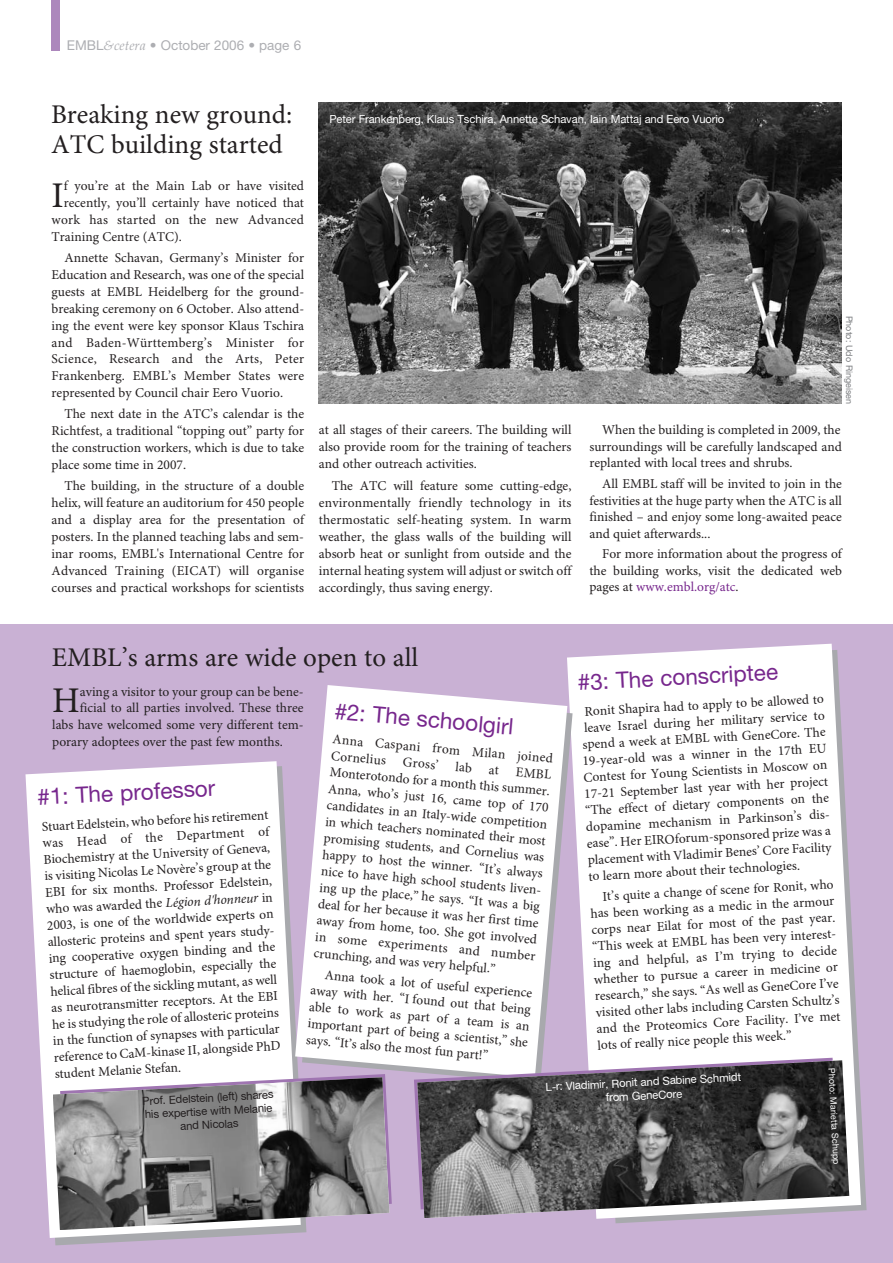
<style>
.page{position:relative;width:893px;height:1263px;background:#fff}
.page>*{position:absolute;margin:0;border:0;box-sizing:border-box;transform-origin:0 0}
.t1{font:36.15px "Minion Pro";color:#231f20}
.t2{font:27px/30px "Minion Pro";color:#231f20}
.t3{font:22.5px "Helvetica Neue LT Pro";color:#77278d}
.t4{font:13.5px/16.5px "Minion Pro";color:#231f20;text-align:justify}
.t5{font:13.5px "Minion Pro";letter-spacing:.02em;color:#231f20}
.t6{font:13.5px "Helvetica Neue LT Pro";color:#adaeb2}
.t7{font:11.25px/13.5px "Helvetica Neue LT Pro";letter-spacing:-.01em;color:#fff;text-align:center}
.t8{font:11.25px/13.5px "Helvetica Neue LT Pro";color:#231f20;text-align:center}
.t9{font:9px "Helvetica Neue LT Pro";color:#fff}
.t10{font:9px "Helvetica Neue LT Pro";color:#7b7d80}
.s1{font-family:"Palatino";font-style:italic}
.s2{color:#77278d}
.s3{font-style:italic}
</style>
<div class="page">
<div style="left:0;top:624px;width:893px;height:639px;background:#c9b1d4"></div>
<div style="left:51px;top:0;width:9px;height:51px;background:#ac87bc"></div>
<svg style="left:25px;top:761px;width:276px;height:477px;background:#f6f4f8"></svg>
<svg style="left:567px;top:644px;width:294px;height:575px;background:#f8f6f9"></svg>
<svg style="left:567px;top:692px;width:6px;height:366px"></svg>
<svg style="left:295px;top:685px;width:272px;height:389px;background:#f6f3f7"></svg>
<svg style="left:60px;top:1074px;width:332px;height:139px"></svg>
<img style="left:53px;top:1077px;width:336px;height:153px">
<svg style="left:414px;top:1058px;width:425px;height:77px"></svg>
<img style="left:417px;top:1060px;width:432px;height:158px">
<img style="left:319px;top:102px;width:523px;height:301px">
<p class="t6" style="left:67px;top:40px;width:236px">EMBL<span class="s1">&amp;cetera</span> • October 2006 • page 6</p>
<h2 class="t2" style="left:51px;top:102px;width:243px">Breaking new ground:<br>ATC building started</h2>
<p class="t7" style="left:329px;top:113px;width:396px">Peter Frankenberg, Klaus Tschira, Annette Schavan, Iain Mattaj and Eero Vuorio</p>
<h1 class="t1" style="left:52px;top:181px;width:14px">I</h1>
<p class="t4" style="left:64px;top:179px;width:242px">f you’re at the Main Lab or have visited</p>
<p class="t4" style="left:64px;top:196px;width:242px">recently, you’ll certainly have noticed that</p>
<p class="t5" style="left:52px;top:215px;width:254px">work has started on the new Advanced</p>
<p class="t4" style="left:52px;top:230px;width:132px">Training Centre (ATC).</p>
<p class="t4" style="left:52px;top:250px;width:254px;line-height:17px;text-indent:13px">Annette Schavan, Germany’s Minister for Education and Research, was one of the special guests at EMBL Heidelberg for the ground&shy;breaking ceremony on 6 October. Also attend&shy;ing the event were key sponsor Klaus Tschira and Baden-Württemberg’s Minister for Science, Research and the Arts, Peter Frankenberg. EMBL’s Member States were represented by Council chair Eero Vuorio.</p>
<p class="t4" style="left:52px;top:407px;width:254px;line-height:17px;text-indent:13px">The next date in the ATC’s calendar is the Richtfest, a traditional “topping out” party for the construction workers, which is due to take place some time in 2007.</p>
<p class="t4" style="left:52px;top:479px;width:254px;line-height:17px;text-indent:13px">The building, in the structure of a double helix, will feature an auditorium for 450 people and a display area for the presentation of posters. In the planned teaching labs and sem&shy;inar rooms, EMBL's International Centre for Advanced Training (EICAT) will organise courses and practical workshops for scientists</p>
<p class="t4" style="left:319px;top:423px;width:254px;line-height:17px">at all stages of their careers. The building will also provide room for the training of teachers and other outreach activities.</p>
<p class="t4" style="left:319px;top:478px;width:254px;line-height:17px;text-indent:13px">The ATC will feature some cutting-edge, environmentally friendly technology in its thermostatic self-heating system. In warm weather, the glass walls of the building will absorb heat or sunlight from outside and the internal heating system will adjust or switch off accordingly, thus saving energy.</p>
<p class="t10" style="left:853px;top:316px;width:90px;rotate:90deg">Photo: Udo Ringeisen</p>
<p class="t4" style="left:589px;top:423px;width:254px;text-indent:13px">When the building is completed in 2009, the surroundings will be carefully landscaped and replanted with local trees and shrubs.</p>
<p class="t4" style="left:589px;top:477px;width:254px;text-indent:13px">All EMBL staff will be invited to join in the festivities at the huge party when the ATC is all finished – and enjoy some long-awaited peace and quiet afterwards...</p>
<p class="t4" style="left:589px;top:547px;width:254px;text-indent:13px">For more information about the progress of the building works, visit the dedicated web pages at <span class="s2">www.embl.org/atc</span>.</p>
<h2 class="t2" style="left:52px;top:644px;width:368px">EMBL’s arms are wide open to all</h2>
<h1 class="t1" style="left:52px;top:687px;width:29px">H</h1>
<p class="t4" style="left:80px;top:684px;width:225px">aving a visitor to your group can be bene-</p>
<h3 class="t3" style="left:577px;top:674px;width:202px;rotate:-3deg">#3: The conscriptee</h3>
<p class="t4" style="left:580px;top:704px;width:248px;text-align:left;text-indent:5px;rotate:-3deg">Ronit Shapira had to apply to be allowed to leave Israel during her military service to spend a week at EMBL with GeneCore. The 19-year-old was a winner in the 17th EU Contest for Young Scientists in Moscow on 17-21 September last year with her project “The effect of dietary components on the dopamine mechanism in Parkinson’s dis&shy;ease”. Her EIROforum-sponsored prize was a placement with Vladimir Benes’ Core Facility to learn more about their technologies.</p>
<p class="t4" style="left:589px;top:890px;width:248px;text-align:left;text-indent:13px;rotate:-3deg">It’s quite a change of scene for Ronit, who has been working as a medic in the armour corps near Eilat for most of the past year. “This week at EMBL has been very interest&shy;ing and helpful, as I’m trying to decide whether to pursue a career in medicine or research,” she says. “As well as GeneCore I’ve visited other labs including Carsten Schultz’s and the Proteomics Core Facility. I’ve met lots of really nice people this week.”</p>
<p class="t4" style="left:80px;top:701px;width:225px">ficial to all parties involved. These three</p>
<p class="t4" style="left:52px;top:718px;width:253px">labs have welcomed some very different tem-</p>
<p class="t4" style="left:52px;top:734px;width:232px">porary adoptees over the past few months.</p>
<h3 class="t3" style="left:37px;top:789px;width:179px;rotate:-3deg">#1: The professor</h3>
<h3 class="t3" style="left:335px;top:703px;width:181px;rotate:5deg">#2: The schoolgirl</h3>
<p class="t4" style="left:333px;top:732px;width:223px;rotate:5deg">Anna Caspani from Milan joined Cornelius Gross’ lab at EMBL Monterotondo for a month this summer.<br>Anna, who’s just 16, came top of 170 candidates in an Italy-wide competition in which teachers nominated their most promising students, and Cornelius was happy to host the winner. “It’s always nice to have high school students liven&shy;ing up the place,” he says. “It was a big deal for her because it was her first time away from home, too. She got involved in some experiments and number crunching, and was very helpful.”</p>
<p class="t4" style="left:41px;top:819px;width:230px;text-align:left;rotate:-3deg">Stuart Edelstein, who before his retirement was Head of the Department of Biochemistry at the University of Geneva, is visiting Nicolas Le Novère’s group at the EBI for six months. Professor Edelstein, who was awarded the <span class="s3">Légion d'honneur</span> in 2003, is one of the worldwide experts on allosteric proteins and spent years study&shy;ing cooperative oxygen binding and the structure of haemoglobin, especially the helical fibres of the sickling mutant, as well as neurotransmitter receptors. At the EBI he is studying the role of allosteric proteins in the function of synapses with particular reference to CaM-kinase II, alongside PhD student Melanie Stefan.</p>
<p class="t4" style="left:313px;top:967px;width:223px;text-indent:13px;rotate:5deg">Anna took a lot of useful experience away with her. “I found out that being able to work as part of a team is an important part of being a scientist,” she says. “It’s also the most fun part!”</p>
<p class="t9" style="left:835px;top:1068px;width:98px;rotate:87deg">Photo: Marietta Schupp</p>
<p class="t7" style="left:545px;top:1081px;width:197px;rotate:-3deg">L-r: Vladimir, Ronit and Sabine Schmidt from GeneCore</p>
<p class="t8" style="left:142px;top:1095px;width:133px;rotate:-3deg">Prof. Edelstein (left) shares his expertise with Melanie and Nicolas</p>
</div>
